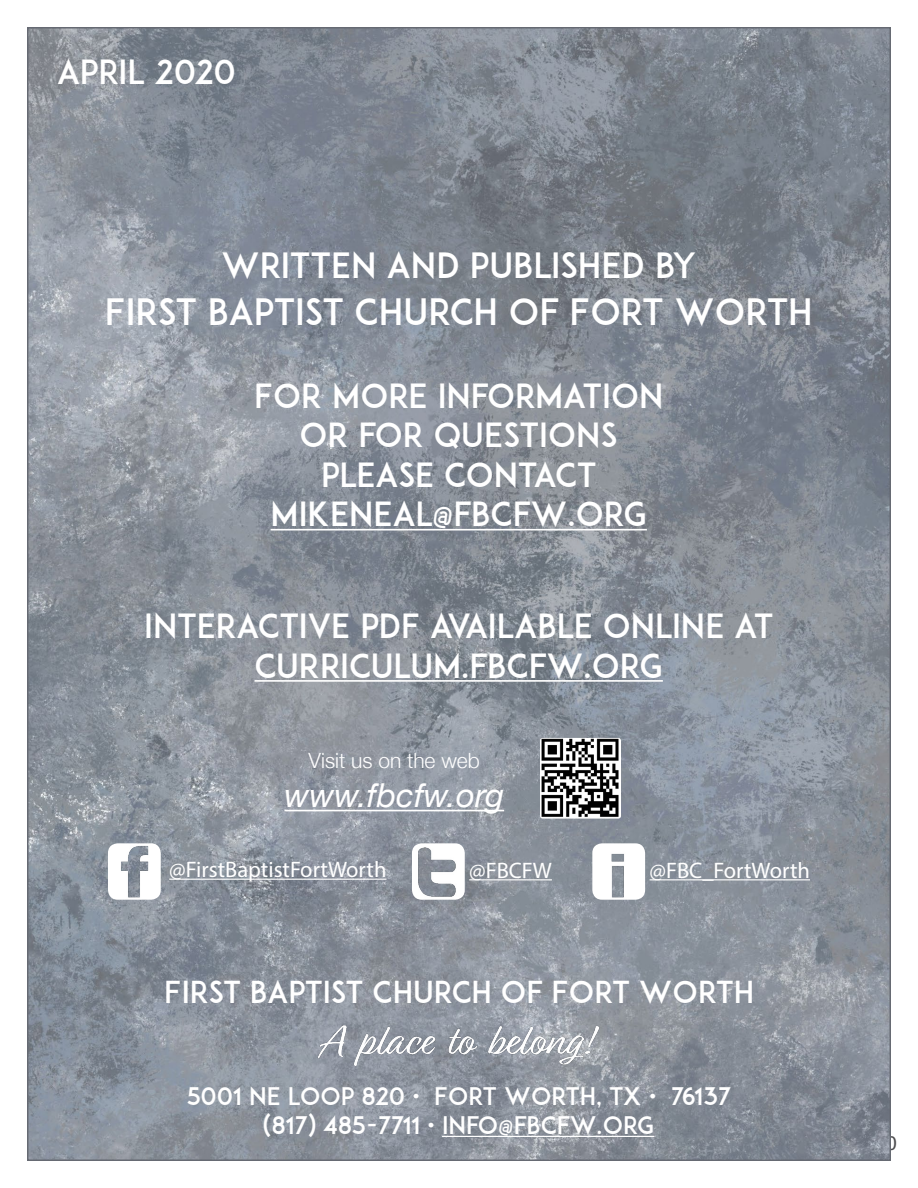
<style>
.page{position:relative;width:918px;height:1188px;background:#fff}
.page>*{position:absolute;margin:0;border:0;box-sizing:border-box;transform-origin:0 0}
.t1{font:36px "ADAM.CGPRO";color:#fff}
.t2{font:34.5px "ADAM.CGPRO";color:#fff}
.t3{font:33px/39.6px "ADAM.CGPRO";color:#fff;text-align:center}
.t4{font:italic 33px "Helvetica Neue";color:#fff}
.t5{font:33px "ADAM.CGPRO";letter-spacing:-.025em;color:#fff}
.t6{font:30px "ADAM.CGPRO";color:#fff}
.t7{font:24px/28.8px "ADAM.CGPRO";color:#fff;text-align:center}
.t8{font:22.5px "Myriad Pro";color:#fff}
.t9{font:300 21px "Helvetica Neue";color:#fff}
.t10{font:21px "Myriad Pro";color:#4d4d4f}
</style>
<div class="page">
<img style="left:30px;top:30px;width:858px;height:1128px">
<hr style="left:271px;top:529px;width:376px;height:2px;background:#fff">
<hr style="left:255px;top:680px;width:408px;height:2px;background:#fff">
<hr style="left:284px;top:810px;width:220px;height:1px;background:#fff">
<img style="left:540px;top:738px;width:81px;height:81px">
<img style="left:412px;top:843px;width:53px;height:57px">
<hr style="left:469px;top:879px;width:83px;height:1px;background:#fff">
<img style="left:592px;top:843px;width:53px;height:57px">
<hr style="left:650px;top:879px;width:160px;height:1px;background:#fff">
<img style="left:108px;top:843px;width:53px;height:57px">
<hr style="left:169px;top:879px;width:217px;height:1px;background:#fff">
<hr style="left:442px;top:1136px;width:212px;height:1px;background:#fff">
<img style="left:318px;top:1024px;width:282px;height:42px">
<p class="t5" style="left:57px;top:52px;width:180px">APRIL 2020</p>
<p class="t2" style="left:221px;top:244px;width:477px">WRITTEN AND PUBLISHED BY</p>
<p class="t1" style="left:105px;top:290px;width:709px">FIRST BAPTIST CHURCH OF FORT WORTH</p>
<p class="t3" style="left:254px;top:375px;width:411px">FOR MORE INFORMATION<br>OR FOR QUESTIONS<br>PLEASE CONTACT<br>MIKENEAL@FBCFW.ORG</p>
<p class="t3" style="left:144px;top:606px;width:631px">INTERACTIVE PDF AVAILABLE ONLINE AT<br>CURRICULUM.FBCFW.ORG</p>
<p class="t9" style="left:309px;top:743px;width:173px">Visit us on the web</p>
<p class="t4" style="left:284px;top:772px;width:221px">www.fbcfw.org</p>
<p class="t8" style="left:169px;top:856px;width:219px">@FirstBaptistFortWorth</p>
<p class="t8" style="left:469px;top:856px;width:84px">@FBCFW</p>
<p class="t8" style="left:650px;top:856px;width:162px">@FBC_FortWorth</p>
<p class="t6" style="left:164px;top:974px;width:591px">FIRST BAPTIST CHURCH OF FORT WORTH</p>
<p class="t7" style="left:187px;top:1082px;width:546px">5001 NE LOOP 820 • FORT WORTH, TX • 76137 (817) 485-7711 • INFO@FBCFW.ORG</p>
<p class="t10" style="left:875px;top:1130px;width:23px">60</p>
</div>
